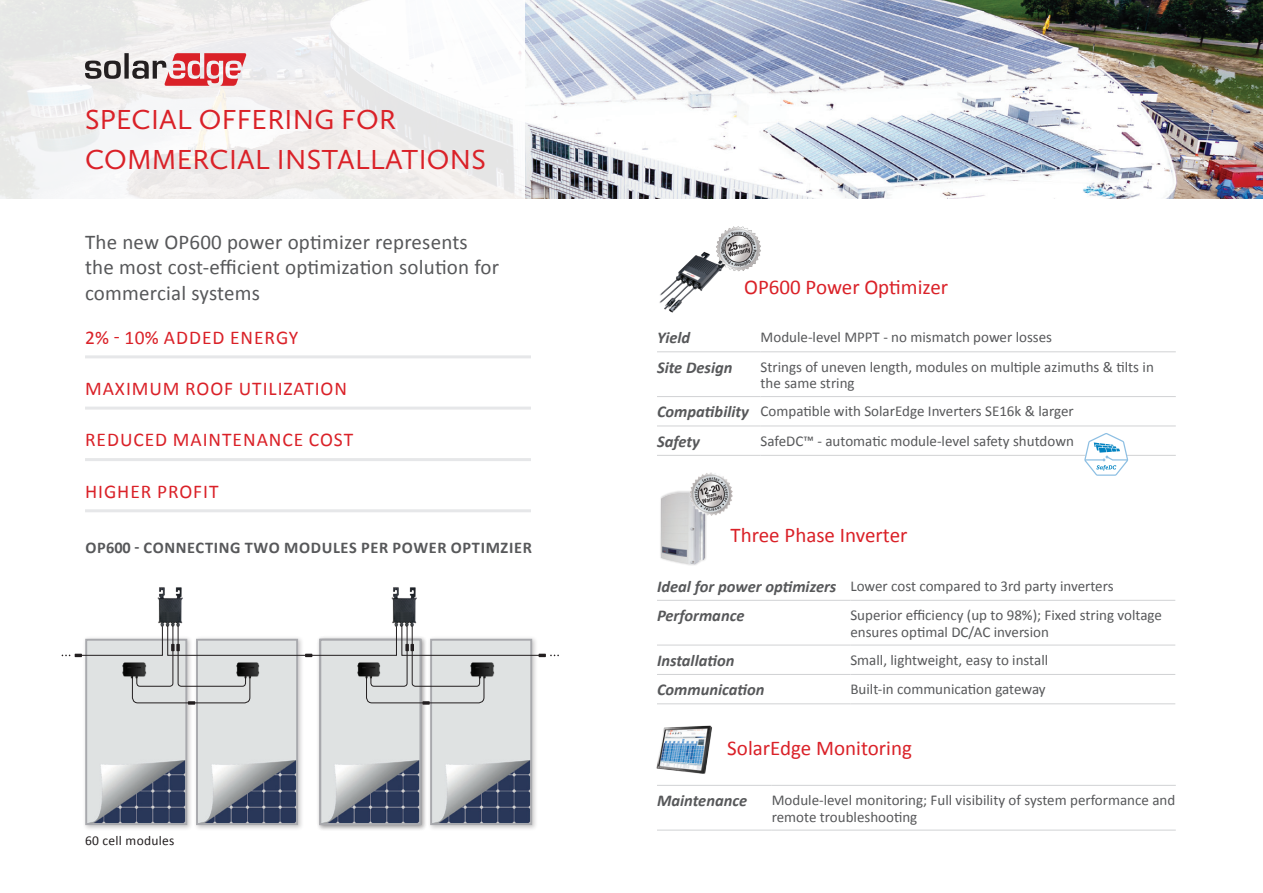
<style>
.page{position:relative;width:1263px;height:893px;background:#fff}
.page>*{position:absolute;margin:0;border:0;box-sizing:border-box;transform-origin:0 0}
.t1{font:28.5px/40.5px "Calluna Sans";letter-spacing:.01em;color:#da2128}
.t2{font:21px/25.5px "Calibri";letter-spacing:.01em;color:#57585a}
.t3{font:21px "Calibri";color:#da2128}
.t4{font:19.5px "Calibri";letter-spacing:.05em;color:#da2128}
.t5{font:italic 700 16.5px "Calibri";color:#57585a}
.t6{font:700 16.35px "Calibri";letter-spacing:.04em;color:#57585a}
.t7{font:15px/16.5px "Calibri";color:#57585a}
.t8{font:13.5px "Calibri";letter-spacing:.02em;color:#231f20}
.s1{font-weight:700;font-style:italic;font-size:16.5px}
</style>
<div class="page">
<img style="left:525px;top:0;width:738px;height:198px">
<svg style="left:0;top:0;width:524px;height:199px;fill:#f1efef"></svg>
<svg style="left:85px;top:53px;width:162px;height:33px"></svg>
<hr style="left:85px;top:355px;width:446px;height:3px;background:#e6e7e9">
<hr style="left:85px;top:407px;width:446px;height:3px;background:#e6e7e9">
<hr style="left:85px;top:458px;width:446px;height:3px;background:#e6e7e9">
<hr style="left:85px;top:509px;width:446px;height:3px;background:#e6e7e9">
<hr style="left:657px;top:600px;width:193px;height:1px;background:#d1d2d4">
<hr style="left:657px;top:645px;width:193px;height:1px;background:#d1d2d4">
<hr style="left:657px;top:674px;width:193px;height:1px;background:#d1d2d4">
<hr style="left:657px;top:703px;width:193px;height:1px;background:#d1d2d4">
<hr style="left:850px;top:600px;width:325px;height:1px;background:#d1d2d4">
<hr style="left:850px;top:645px;width:325px;height:1px;background:#d1d2d4">
<hr style="left:850px;top:674px;width:325px;height:1px;background:#d1d2d4">
<hr style="left:850px;top:703px;width:325px;height:1px;background:#d1d2d4">
<img style="left:660px;top:491px;width:47px;height:74px">
<img style="left:687px;top:473px;width:46px;height:43px">
<hr style="left:657px;top:351px;width:104px;height:1px;background:#d1d2d4">
<hr style="left:657px;top:396px;width:104px;height:1px;background:#d1d2d4">
<hr style="left:657px;top:426px;width:104px;height:1px;background:#d1d2d4">
<hr style="left:657px;top:455px;width:104px;height:1px;background:#d1d2d4">
<hr style="left:761px;top:351px;width:415px;height:1px;background:#d1d2d4">
<hr style="left:761px;top:396px;width:415px;height:1px;background:#d1d2d4">
<hr style="left:761px;top:426px;width:415px;height:1px;background:#d1d2d4">
<hr style="left:761px;top:455px;width:415px;height:1px;background:#d1d2d4">
<svg style="left:1084px;top:433px;width:44px;height:43px"></svg>
<img style="left:659px;top:251px;width:58px;height:62px">
<img style="left:714px;top:226px;width:47px;height:47px">
<hr style="left:657px;top:785px;width:115px;height:1px;background:#d1d2d4">
<hr style="left:772px;top:785px;width:404px;height:1px;background:#d1d2d4">
<hr style="left:657px;top:830px;width:115px;height:1px;background:#d1d2d4">
<hr style="left:772px;top:830px;width:404px;height:1px;background:#d1d2d4">
<img style="left:656px;top:725px;width:56px;height:49px">
<div style="left:193px;top:636px;width:111px;height:195px;background:#231f20;opacity:.25"></div>
<img style="left:199px;top:642px;width:96px;height:180px">
<div style="left:196px;top:639px;width:102px;height:186px;border:2px solid #a8a9ad"></div>
<div style="left:427px;top:636px;width:111px;height:195px;background:#231f20;opacity:.25"></div>
<img style="left:433px;top:705px;width:96px;height:117px">
<div style="left:430px;top:639px;width:102px;height:186px;border:2px solid #a8a9ad"></div>
<div style="left:316px;top:636px;width:111px;height:195px;background:#231f20;opacity:.25"></div>
<div style="left:319px;top:639px;width:102px;height:186px;border:2px solid #a8a9ad"></div>
<img style="left:357px;top:661px;width:9px;height:17px">
<div style="left:82px;top:636px;width:111px;height:195px;background:#231f20;opacity:.25"></div>
<img style="left:88px;top:705px;width:96px;height:117px">
<div style="left:85px;top:639px;width:102px;height:186px;border:2px solid #a8a9ad"></div>
<img style="left:250px;top:661px;width:10px;height:17px">
<div style="left:167px;top:625px;width:230px;height:31px;border:1px solid #231f20"></div>
<img style="left:391px;top:587px;width:26px;height:32px">
<img style="left:157px;top:587px;width:26px;height:32px">
<svg style="left:305px;top:654px;width:7px;height:3px"></svg>
<svg style="left:366px;top:619px;width:193px;height:86px"></svg>
<svg style="left:62px;top:619px;width:188px;height:86px"></svg>
<h1 class="t1" style="left:85px;top:99px;width:400px">SPECIAL OFFERING FOR<br>COMMERCIAL INSTALLATIONS</h1>
<h2 class="t2" style="left:85px;top:229px;width:416px">The new OP600 power optimizer represents the most cost-efficient optimization solution for commercial systems</h2>
<h3 class="t4" style="left:85px;top:325px;width:215px">2% - 10% added energy</h3>
<h3 class="t4" style="left:85px;top:376px;width:264px">Maxim um roof utilization</h3>
<h3 class="t4" style="left:85px;top:428px;width:270px">Reduced maintenance cost</h3>
<h3 class="t4" style="left:85px;top:479px;width:135px">High er profit</h3>
<p class="t6" style="left:85px;top:537px;width:448px">OP600 - CONNECTING TWO MODULES PER POWER OPTIMZIER</p>
<p class="t8" style="left:85px;top:832px;width:91px">60 cell modules</p>
<h2 class="t3" style="left:744px;top:273px;width:205px">OP600 Power Optimizer</h2>
<p class="t5" style="left:657px;top:327px;width:35px">Yield</p>
<p class="t7" style="left:761px;top:329px;width:105px">Module-level MPPT</p>
<p class="t7" style="left:883px;top:329px;width:170px">- no mismatch power losses</p>
<p class="t5" style="left:657px;top:357px;width:77px">Site Design</p>
<p class="t7" style="left:761px;top:358px;width:395px">Strings of uneven length, modules on multiple azimuths &amp; tilts in the same string</p>
<p class="t7" style="left:657px;top:403px;width:418px"><span class="s1">Compatibility</span> Compatible with SolarEdge I nverters SE 16k &amp; larger</p>
<p class="t5" style="left:657px;top:431px;width:44px">Safety</p>
<p class="t7" style="left:761px;top:433px;width:315px">SafeDC™ - automatic module-level safety shutdown</p>
<h2 class="t3" style="left:730px;top:522px;width:178px">Three Phase I nverter</h2>
<p class="t7" style="left:657px;top:577px;width:458px"><span class="s1">Ideal for power optimizers</span> Lower cost compared to 3rd party inverters</p>
<p class="t5" style="left:657px;top:605px;width:89px">Performance</p>
<p class="t7" style="left:850px;top:607px;width:313px">Superior efficiency (up to 98%); Fixed string voltage ensures optimal DC/AC inversion</p>
<p class="t5" style="left:657px;top:650px;width:79px">Installation</p>
<p class="t7" style="left:850px;top:652px;width:199px">Small, lightweight, easy to install</p>
<p class="t5" style="left:657px;top:679px;width:109px">Communication</p>
<p class="t7" style="left:850px;top:681px;width:197px">Built-in communication gateway</p>
<h2 class="t3" style="left:727px;top:734px;width:186px">SolarEdge Monitoring</h2>
<p class="t5" style="left:657px;top:790px;width:92px">Maintenance</p>
<p class="t7" style="left:772px;top:792px;width:405px">Module-level monitoring; Full visibility of system performance and remote troubleshooting</p>
</div>
